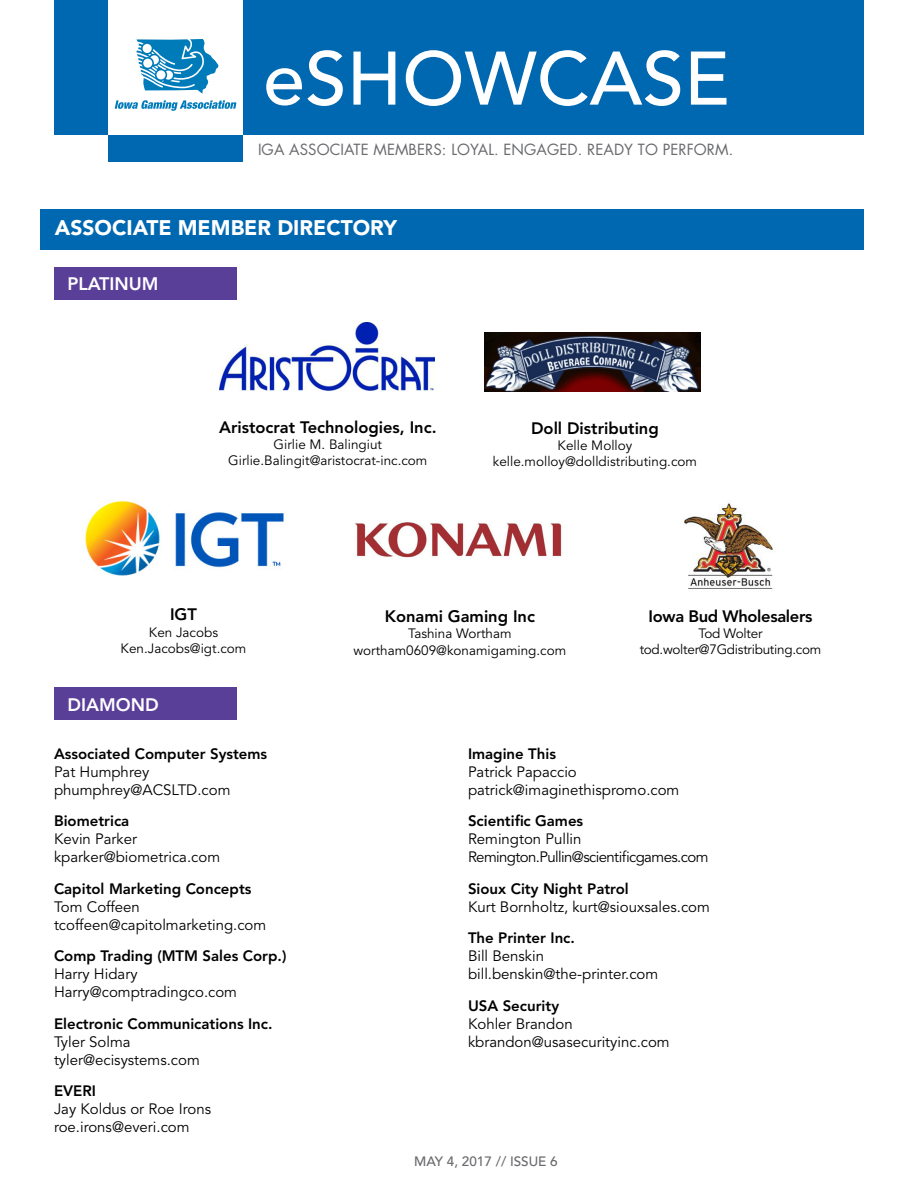
<style>
.page{position:relative;width:918px;height:1188px;background:#fff}
.page>*{position:absolute;margin:0;border:0;box-sizing:border-box;transform-origin:0 0}
.t1{font:500 75px "Avenir";color:#fff}
.t2{font:900 21px "Avenir";color:#fff}
.t3{font:800 18px "Avenir";color:#fff}
.t4{font:800 16.5px "Avenir";color:#000}
.t5{font:800 16.5px "Avenir";letter-spacing:-.02em;color:#000}
.t6{font:15px/18px "Avenir";color:#000}
.t7{font:800 15px "Avenir";color:#000}
.t8{font:15px/18px "Avenir";letter-spacing:-.04em;color:#000}
.t9{font:15px "Futura";letter-spacing:.005em;color:#696a6d}
.t10{font:13.5px/16.2px "Avenir";color:#000;text-align:center}
.t11{font:13.5px/16.2px "Avenir";letter-spacing:-.02em;color:#000;text-align:center}
.t12{font:500 13.5px "Avenir";color:#696a6d}
</style>
<div class="page">
<div style="left:54px;top:0;width:810px;height:135px;background:#0067b1"></div>
<div style="left:108px;top:0;width:135px;height:162px;background:#fff"></div>
<svg style="left:115px;top:100px;width:121px;height:11px"></svg>
<svg style="left:136px;top:39px;width:83px;height:55px"></svg>
<div style="left:108px;top:135px;width:135px;height:27px;background:#0067b1"></div>
<div style="left:40px;top:209px;width:824px;height:41px;background:#0067b1"></div>
<div style="left:54px;top:268px;width:183px;height:32px;background:#5a3f99"></div>
<img style="left:684px;top:502px;width:89px;height:87px">
<div style="left:54px;top:688px;width:183px;height:32px;background:#5a3f99"></div>
<img style="left:219px;top:322px;width:216px;height:68px">
<img style="left:484px;top:333px;width:216px;height:59px">
<img style="left:85px;top:500px;width:199px;height:76px">
<img style="left:355px;top:522px;width:207px;height:36px">
<h1 class="t1" style="left:263px;top:35px;width:468px">ESHOWCASE</h1>
<p class="t9" style="left:258px;top:140px;width:279px">IGA ASSOCIATE MEMBERS: LOYAL. ENGAG</p>
<p class="t9" style="left:559px;top:140px;width:175px">ED. READY TO PERFORM.</p>
<h2 class="t2" style="left:55px;top:215px;width:344px">ASSOCIATE ME MBER DIRECTORY</h2>
<p class="t3" style="left:68px;top:273px;width:93px">Platinum</p>
<p class="t4" style="left:219px;top:417px;width:219px">Aristocrat Technologies, Inc.</p>
<p class="t10" style="left:228px;top:436px;width:201px">Girlie M. Balingiut<br>Girlie.Balingit@aristocrat-inc.com</p>
<p class="t4" style="left:531px;top:418px;width:129px">Doll Distributing</p>
<p class="t10" style="left:493px;top:438px;width:206px">Kelle Molloy kelle.molloy@dolldistributing.com</p>
<p class="t4" style="left:170px;top:605px;width:28px">IGT</p>
<p class="t10" style="left:121px;top:624px;width:127px">Ken Jacobs<br>Ken.Jacobs@igt.com</p>
<p class="t3" style="left:68px;top:694px;width:90px">diamond</p>
<p class="t7" style="left:54px;top:745px;width:215px">Associated Computer Systems</p>
<p class="t6" style="left:54px;top:763px;width:178px">Pat Humphrey phumphrey@ACSLTD.com</p>
<p class="t7" style="left:54px;top:812px;width:77px">Biometrica</p>
<p class="t6" style="left:54px;top:831px;width:168px">Kevin Parker kparker@biometrica.com</p>
<p class="t7" style="left:54px;top:880px;width:199px">Capitol M arketing Concepts</p>
<p class="t6" style="left:54px;top:898px;width:214px">Tom Coffeen tcoffeen@capitolmarketing.com</p>
<p class="t7" style="left:54px;top:947px;width:121px">Comp Trading (MTM</p>
<p class="t7" style="left:203px;top:947px;width:85px">Sales Corp.)</p>
<p class="t6" style="left:54px;top:966px;width:185px">Harry Hidary<br>Harry@comptradingco.com</p>
<p class="t7" style="left:54px;top:1015px;width:220px">Electronic Communications Inc.</p>
<p class="t6" style="left:54px;top:1033px;width:147px">Tyler Solma tyler@ecisystems.com</p>
<p class="t7" style="left:54px;top:1082px;width:43px">EVERI</p>
<p class="t6" style="left:54px;top:1101px;width:159px">Jay Koldus or Roe Irons roe.irons@everi.com</p>
<p class="t4" style="left:385px;top:607px;width:152px">Konami Gaming Inc</p>
<p class="t10" style="left:353px;top:626px;width:214px">Tashina Wortham wortham0609@konamigaming.com</p>
<p class="t5" style="left:649px;top:606px;width:165px">Iowa Bud Wholesalers</p>
<p class="t11" style="left:640px;top:626px;width:183px">Tod Wolter tod.wolter@7Gdistributing.com</p>
<p class="t7" style="left:468px;top:745px;width:90px">Imagine This</p>
<p class="t6" style="left:468px;top:763px;width:213px">Patrick Papaccio patrick@imaginethispromo.com</p>
<p class="t7" style="left:468px;top:812px;width:117px">Scientific Games</p>
<p class="t8" style="left:468px;top:831px;width:242px">Remington Pullin<br>Remington.Pullin@scientificgames.com</p>
<p class="t7" style="left:468px;top:880px;width:162px">Sioux City N ight Patrol</p>
<p class="t6" style="left:468px;top:898px;width:243px">Kurt Bornholtz, kurt@siouxsales.com</p>
<p class="t7" style="left:468px;top:929px;width:108px">The Printer Inc.</p>
<p class="t6" style="left:468px;top:948px;width:192px">Bill Benskin bill.benskin@the-printer.com</p>
<p class="t7" style="left:468px;top:997px;width:93px">USA Security</p>
<p class="t6" style="left:468px;top:1015px;width:203px">Kohler Brandon kbrandon@usasecurityinc.com</p>
<p class="t12" style="left:414px;top:1154px;width:145px">MAY 4, 2017 // ISSUE 6</p>
</div>
